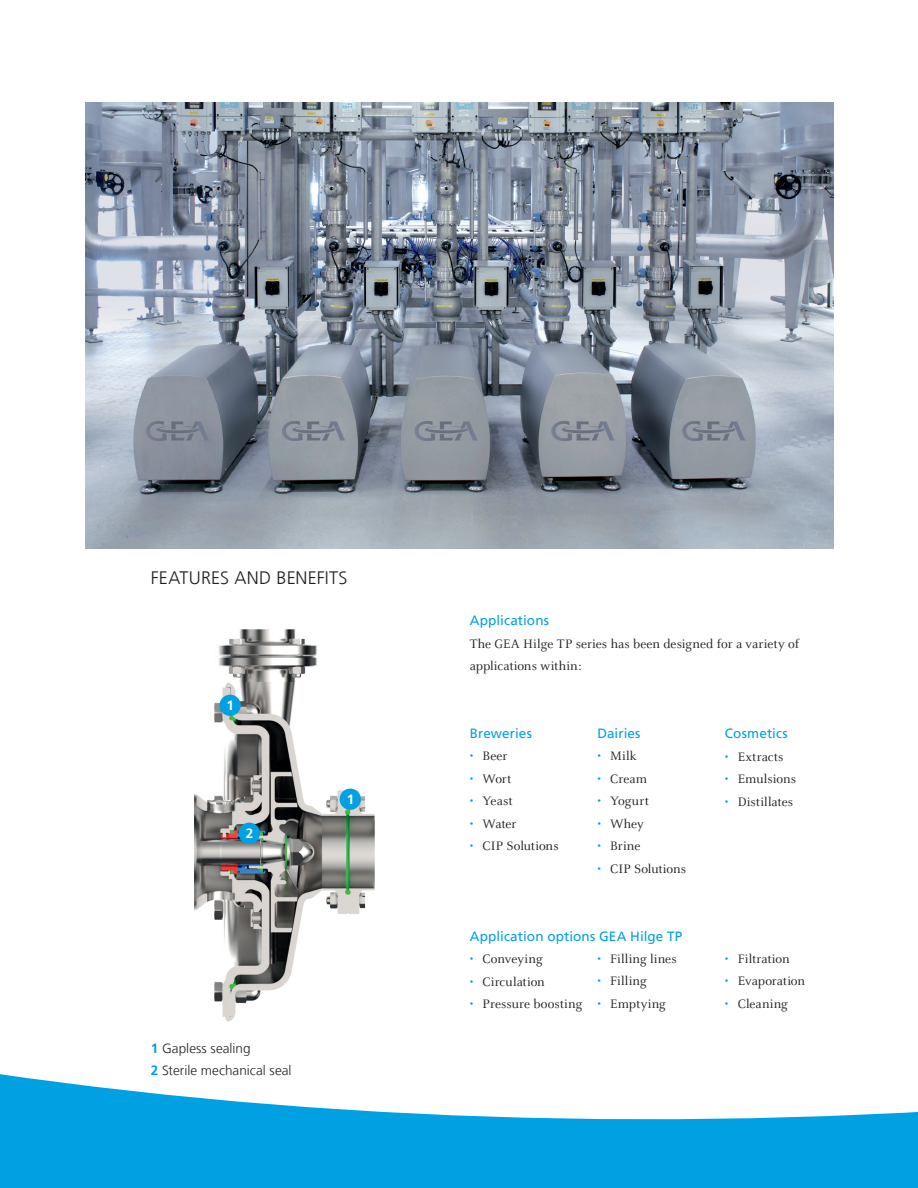
<style>
.page{position:relative;width:918px;height:1188px;background:#fff}
.page>*{position:absolute;margin:0;border:0;box-sizing:border-box;transform-origin:0 0}
.t1{font:300 18px "Frutiger LT Com";letter-spacing:.01em;color:#231f20}
.t2{font:13.5px/22.5px "Celeste OT";letter-spacing:.005em;color:#231f20}
.t3{font:13.5px "Frutiger LT Com";letter-spacing:.005em;color:#00a1e3}
.t4{font:300 13.5px/22.5px "Frutiger LT Com";color:#231f20}
.t5{font:700 13.5px "Frutiger LT Com";color:#fff}
.s1{font-weight:700;color:#00a1e3}
.s2{color:#00a1e3}
</style>
<div class="page">
<svg style="left:0;top:1074px;width:918px;height:114px;fill:#00a1e3"></svg>
<img style="left:85px;top:102px;width:749px;height:447px">
<img style="left:194px;top:629px;width:181px;height:393px">
<div style="left:220px;top:695px;width:21px;height:21px;background:#00a1e3;border-radius:50%"></div>
<div style="left:340px;top:789px;width:21px;height:21px;background:#00a1e3;border-radius:50%"></div>
<div style="left:239px;top:823px;width:21px;height:21px;background:#00a1e3;border-radius:50%"></div>
<h1 class="t1" style="left:151px;top:567px;width:198px">FEATURES AND BENEFITS</h1>
<p class="t5" style="left:227px;top:698px;width:9px">1</p>
<p class="t5" style="left:246px;top:826px;width:9px">2</p>
<p class="t5" style="left:347px;top:792px;width:9px">1</p>
<p class="t4" style="left:151px;top:1037px;width:142px"><span class="s1">1</span> Gapless sealing<br><span class="s1">2</span> Sterile mechanical seal</p>
<p class="t3" style="left:470px;top:613px;width:81px">Applications</p>
<p class="t2" style="left:470px;top:633px;width:331px">The GEA Hilge TP series has been designed for a variety of applications within:</p>
<p class="t3" style="left:470px;top:725px;width:64px">Breweries</p>
<p class="t2" style="left:470px;top:745px;width:39px"><span class="s2">•</span> Beer</p>
<p class="t2" style="left:470px;top:768px;width:43px"><span class="s2">•</span> Wort</p>
<p class="t2" style="left:470px;top:790px;width:44px"><span class="s2">•</span> Yeast</p>
<p class="t2" style="left:470px;top:813px;width:48px"><span class="s2">•</span> Water</p>
<p class="t2" style="left:470px;top:835px;width:90px"><span class="s2">•</span> CIP Solutions</p>
<p class="t3" style="left:597px;top:725px;width:45px">Dairies</p>
<p class="t2" style="left:597px;top:745px;width:41px"><span class="s2">•</span> Milk</p>
<p class="t2" style="left:597px;top:768px;width:51px"><span class="s2">•</span> Cream</p>
<p class="t2" style="left:597px;top:790px;width:53px"><span class="s2">•</span> Yogurt</p>
<p class="t2" style="left:597px;top:813px;width:48px"><span class="s2">•</span> Whey</p>
<p class="t2" style="left:597px;top:835px;width:45px"><span class="s2">•</span> Brine</p>
<p class="t2" style="left:597px;top:858px;width:90px"><span class="s2">•</span> CIP Solutions</p>
<p class="t3" style="left:470px;top:928px;width:214px">Application options GEA Hilge TP</p>
<p class="t2" style="left:470px;top:948px;width:74px"><span class="s2">•</span> Conveying</p>
<p class="t2" style="left:470px;top:970px;width:76px"><span class="s2">•</span> Circulation</p>
<p class="t2" style="left:470px;top:993px;width:114px"><span class="s2">•</span> Pressure boosting</p>
<p class="t2" style="left:597px;top:948px;width:81px"><span class="s2">•</span> Filling lines</p>
<p class="t2" style="left:597px;top:970px;width:51px"><span class="s2">•</span> Filling</p>
<p class="t2" style="left:597px;top:993px;width:70px"><span class="s2">•</span> Emptying</p>
<p class="t3" style="left:725px;top:725px;width:64px">Cosmetics</p>
<p class="t2" style="left:725px;top:745px;width:60px"><span class="s2">•</span> Extracts</p>
<p class="t2" style="left:725px;top:768px;width:73px"><span class="s2">•</span> Emulsions</p>
<p class="t2" style="left:725px;top:790px;width:70px"><span class="s2">•</span> Distillates</p>
<p class="t2" style="left:725px;top:948px;width:66px"><span class="s2">•</span> Filtration</p>
<p class="t2" style="left:725px;top:970px;width:82px"><span class="s2">•</span> Evaporation</p>
<p class="t2" style="left:725px;top:993px;width:64px"><span class="s2">•</span> Cleaning</p>
</div>
